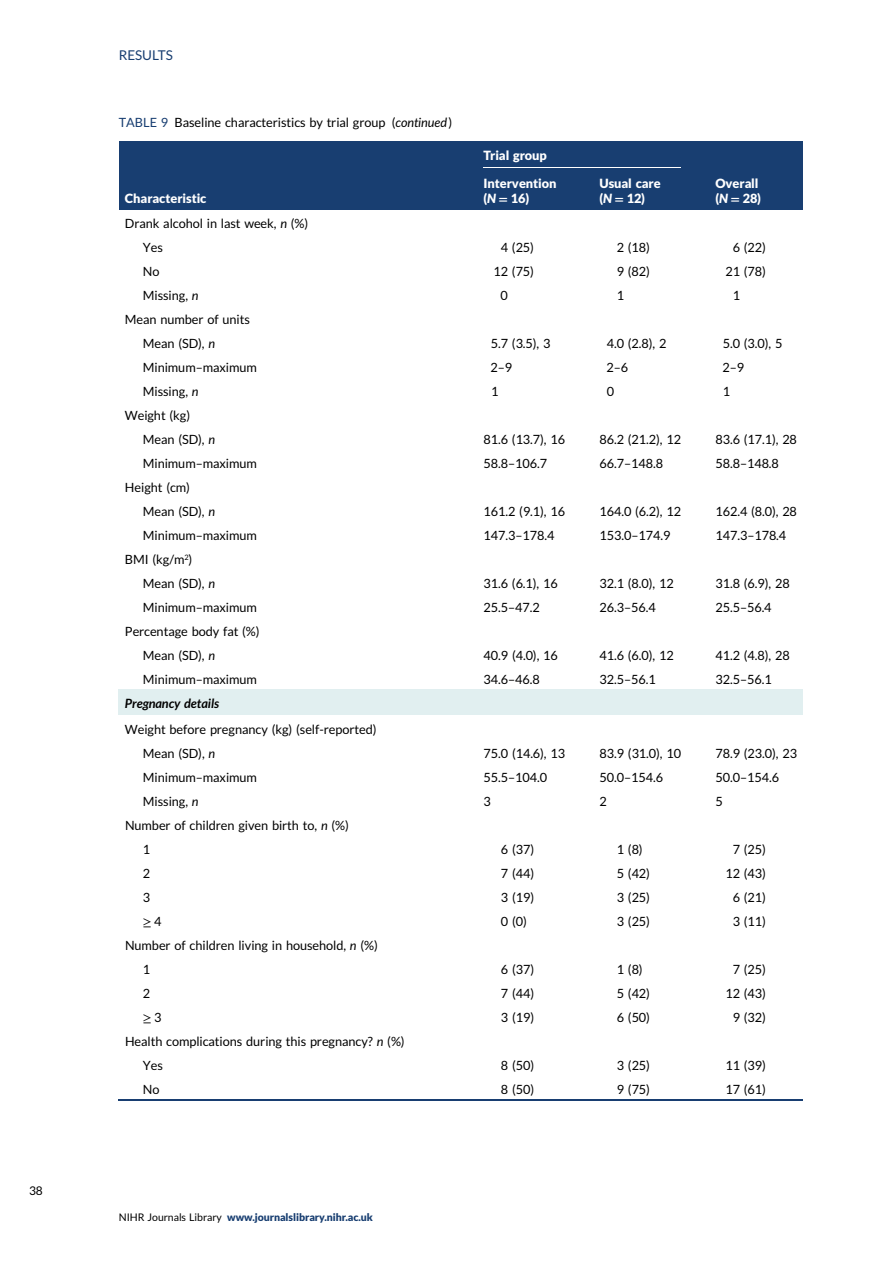
<style>
.page{position:relative;width:893px;height:1263px;background:#fff}
.page>*{position:absolute;margin:0;border:0;box-sizing:border-box;transform-origin:0 0}
.t1{font:13.5px "Adv T Ta 9 c 1 b 374";color:#183e71}
.t2{font:12.75px/24px "Adv T Ta 9 c 1 b 374";color:#000}
.t3{font:12.75px/15px "Adv T Tfac 587 ca.B";color:#fff}
.t4{font:12.75px "Adv TT9 c 438 aa 4.BI";color:#000}
.t5{font:12.75px "Adv T Td 877 c 31 c";color:#000}
.t6{font:12px "Adv T Ta 9 c 1 b 374";color:#000}
.t7{font:10.5px "Adv T Tfac 587 ca.B";color:#183e71}
.s1{color:#183e71}
.s2{font-family:"Adv T Teb 5 f 0 e 55.I"}
.s3{font-family:"Adv T Tdc 76 ebec.BI"}
.s4{font-family:"Adv TT8 b 40 f 9 c 2.B"}
.s5{font-style:inherit}
.s6{font-family:"Adv T Ta 9 c 1 b 374"}
.s7{font-family:"Adv T Ta 9 c 1 b 374";color:#000}
</style>
<div class="page">
<div style="left:119px;top:141px;width:365px;height:68px;background:#183e71"></div>
<div style="left:449px;top:141px;width:266px;height:27px;background:#183e71"></div>
<div style="left:681px;top:141px;width:122px;height:68px;background:#183e71"></div>
<div style="left:449px;top:168px;width:150px;height:41px;background:#183e71"></div>
<div style="left:565px;top:168px;width:150px;height:41px;background:#183e71"></div>
<div style="left:119px;top:689px;width:684px;height:26px;background:#e1eff0"></div>
<hr style="left:119px;top:1099px;width:684px;height:1px;background:#183e71">
<hr style="left:484px;top:167px;width:197px;height:1px;background:#fff">
<p class="t6" style="left:29px;top:1186px;width:15px">38</p>
<p class="t1" style="left:119px;top:50px;width:55px">RESULTS</p>
<p class="t2" style="left:119px;top:112px;width:335px"><span class="s1">TABLE 9</span> Baseline characteristics by trial group (<span class="s2">continued</span>)</p>
<p class="t3" style="left:125px;top:191px;width:83px">Characteristic</p>
<p class="t2" style="left:143px;top:212px;width:167px;text-indent:-18px">Drank alcohol in last week, <span class="s2">n</span> (%)<br>Yes</p>
<p class="t3" style="left:484px;top:149px;width:65px">Trial group</p>
<p class="t3" style="left:484px;top:176px;width:74px">Intervention (<span class="s3">N</span> <span class="s4">=</span> 16)</p>
<p class="t3" style="left:599px;top:176px;width:63px">Usual care (<span class="s3">N</span> <span class="s4">=</span> 12)</p>
<p class="t3" style="left:715px;top:176px;width:47px">Overall (<span class="s3">N</span> <span class="s4">=</span> 28)</p>
<p class="t2" style="left:501px;top:236px;width:35px">4 (25)</p>
<p class="t2" style="left:617px;top:236px;width:35px">2 (18)</p>
<p class="t2" style="left:733px;top:236px;width:35px">6 (22)</p>
<p class="t2" style="left:143px;top:261px;width:18px">No</p>
<p class="t2" style="left:493px;top:261px;width:42px">12 (75)</p>
<p class="t2" style="left:617px;top:261px;width:35px">9 (82)</p>
<p class="t2" style="left:725px;top:261px;width:42px">21 (78)</p>
<p class="t2" style="left:143px;top:284px;width:57px">Missing, <span class="s2">n</span></p>
<p class="t2" style="left:500px;top:284px;width:9px">0</p>
<p class="t2" style="left:617px;top:284px;width:9px">1</p>
<p class="t2" style="left:733px;top:284px;width:9px">1</p>
<p class="t2" style="left:143px;top:308px;width:109px;text-indent:-18px">Mean number of units<br>Mean (SD), <span class="s2">n</span></p>
<p class="t2" style="left:491px;top:332px;width:61px">5.7 (3.5), 3</p>
<p class="t2" style="left:607px;top:332px;width:61px">4.0 (2.8), 2</p>
<p class="t2" style="left:723px;top:332px;width:61px">5.0 (3.0), 5</p>
<p class="t2" style="left:143px;top:356px;width:115px">Minimum<span class="s5">–</span>maximum</p>
<p class="t2" style="left:491px;top:356px;width:23px">2<span class="s5">–</span>9</p>
<p class="t2" style="left:607px;top:356px;width:23px">2<span class="s5">–</span>6</p>
<p class="t2" style="left:722px;top:356px;width:23px">2<span class="s5">–</span>9</p>
<p class="t2" style="left:143px;top:380px;width:57px">Missing, <span class="s2">n</span></p>
<p class="t2" style="left:491px;top:380px;width:9px">1</p>
<p class="t2" style="left:607px;top:380px;width:9px">0</p>
<p class="t2" style="left:723px;top:380px;width:9px">1</p>
<p class="t2" style="left:143px;top:404px;width:74px;text-indent:-18px">Weight (kg)<br>Mean (SD), <span class="s2">n</span></p>
<p class="t2" style="left:484px;top:428px;width:83px">81.6 (13.7), 16</p>
<p class="t2" style="left:599px;top:428px;width:83px">86.2 (21.2), 12</p>
<p class="t2" style="left:715px;top:428px;width:83px">83.6 (17.1), 28</p>
<p class="t2" style="left:143px;top:452px;width:115px">Minimum<span class="s5">–</span>maximum</p>
<p class="t2" style="left:484px;top:452px;width:65px">58.8<span class="s5">–</span>106.7</p>
<p class="t2" style="left:599px;top:452px;width:65px">66.7<span class="s5">–</span>148.8</p>
<p class="t2" style="left:715px;top:452px;width:65px">58.8<span class="s5">–</span>148.8</p>
<p class="t2" style="left:143px;top:477px;width:74px;text-indent:-18px">Height (cm)<br>Mean (SD), <span class="s2">n</span></p>
<p class="t2" style="left:484px;top:500px;width:83px">161.2 (9.1), 16</p>
<p class="t2" style="left:599px;top:500px;width:83px">164.0 (6.2), 12</p>
<p class="t2" style="left:715px;top:500px;width:83px">162.4 (8.0), 28</p>
<p class="t2" style="left:143px;top:524px;width:115px">Minimum<span class="s5">–</span>maximum</p>
<p class="t2" style="left:484px;top:524px;width:72px">147.3<span class="s5">–</span>178.4</p>
<p class="t2" style="left:599px;top:524px;width:72px">153.0<span class="s5">–</span>174.9</p>
<p class="t2" style="left:715px;top:524px;width:72px">147.3<span class="s5">–</span>178.4</p>
<p class="t2" style="left:143px;top:548px;width:74px;text-indent:-18px">BMI (kg/m<sup>2</sup>)<br>Mean (SD), <span class="s2">n</span></p>
<p class="t2" style="left:484px;top:572px;width:76px">31.6 (6.1), 16</p>
<p class="t2" style="left:599px;top:572px;width:76px">32.1 (8.0), 12</p>
<p class="t2" style="left:715px;top:572px;width:76px">31.8 (6.9), 28</p>
<p class="t2" style="left:143px;top:596px;width:115px">Minimum<span class="s5">–</span>maximum</p>
<p class="t2" style="left:484px;top:596px;width:58px">25.5<span class="s5">–</span>47.2</p>
<p class="t2" style="left:599px;top:596px;width:58px">26.3<span class="s5">–</span>56.4</p>
<p class="t2" style="left:715px;top:596px;width:58px">25.5<span class="s5">–</span>56.4</p>
<p class="t2" style="left:143px;top:620px;width:118px;text-indent:-18px">Percentage body fat (%)<br>Mean (SD), <span class="s2">n</span></p>
<p class="t2" style="left:484px;top:644px;width:76px">40.9 (4.0), 16</p>
<p class="t2" style="left:599px;top:644px;width:76px">41.6 (6.0), 12</p>
<p class="t2" style="left:715px;top:644px;width:76px">41.2 (4.8), 28</p>
<p class="t2" style="left:143px;top:668px;width:115px">Minimum<span class="s5">–</span>maximum</p>
<p class="t2" style="left:484px;top:668px;width:58px">34.6<span class="s5">–</span>46.8</p>
<p class="t2" style="left:599px;top:668px;width:58px">32.5<span class="s5">–</span>56.1</p>
<p class="t2" style="left:715px;top:668px;width:58px">32.5<span class="s5">–</span>56.1</p>
<p class="t4" style="left:125px;top:699px;width:96px">Pregnancy details</p>
<p class="t2" style="left:143px;top:718px;width:235px;text-indent:-18px">Weight before pregnancy (kg) (self-reported)<br>Mean (SD), <span class="s2">n</span></p>
<p class="t2" style="left:484px;top:742px;width:83px">75.0 (14.6), 13</p>
<p class="t2" style="left:599px;top:742px;width:83px">83.9 (31.0), 10</p>
<p class="t2" style="left:715px;top:742px;width:83px">78.9 (23.0), 23</p>
<p class="t2" style="left:143px;top:766px;width:115px">Minimum<span class="s5">–</span>maximum</p>
<p class="t2" style="left:484px;top:766px;width:65px">55.5<span class="s5">–</span>104.0</p>
<p class="t2" style="left:600px;top:766px;width:65px">50.0<span class="s5">–</span>154.6</p>
<p class="t2" style="left:716px;top:766px;width:65px">50.0<span class="s5">–</span>154.6</p>
<p class="t2" style="left:143px;top:790px;width:57px">Missing, <span class="s2">n</span></p>
<p class="t2" style="left:484px;top:790px;width:9px">3</p>
<p class="t2" style="left:600px;top:790px;width:9px">2</p>
<p class="t2" style="left:716px;top:790px;width:9px">5</p>
<p class="t2" style="left:143px;top:814px;width:207px;text-indent:-18px">Number of children given birth to, <span class="s2">n</span> (%)<br>1</p>
<p class="t2" style="left:501px;top:838px;width:35px">6 (37)</p>
<p class="t2" style="left:617px;top:838px;width:27px">1 (8)</p>
<p class="t2" style="left:733px;top:838px;width:35px">7 (25)</p>
<p class="t2" style="left:143px;top:862px;width:9px">2</p>
<p class="t2" style="left:501px;top:862px;width:35px">7 (44)</p>
<p class="t2" style="left:617px;top:862px;width:35px">5 (42)</p>
<p class="t2" style="left:725px;top:862px;width:42px">12 (43)</p>
<p class="t2" style="left:143px;top:886px;width:9px">3</p>
<p class="t2" style="left:501px;top:886px;width:35px">3 (19)</p>
<p class="t2" style="left:617px;top:886px;width:35px">3 (25)</p>
<p class="t2" style="left:733px;top:886px;width:35px">6 (21)</p>
<p class="t5" style="left:143px;top:913px;width:20px">≥<span class="s6">4</span></p>
<p class="t2" style="left:501px;top:910px;width:27px">0 (0)</p>
<p class="t2" style="left:617px;top:910px;width:35px">3 (25)</p>
<p class="t2" style="left:733px;top:910px;width:35px">3 (11)</p>
<p class="t2" style="left:143px;top:934px;width:236px;text-indent:-18px">Number of children living in household, <span class="s2">n</span> (%)<br>1</p>
<p class="t2" style="left:501px;top:958px;width:35px">6 (37)</p>
<p class="t2" style="left:617px;top:958px;width:27px">1 (8)</p>
<p class="t2" style="left:733px;top:958px;width:35px">7 (25)</p>
<p class="t2" style="left:143px;top:982px;width:9px">2</p>
<p class="t2" style="left:501px;top:982px;width:35px">7 (44)</p>
<p class="t2" style="left:617px;top:982px;width:35px">5 (42)</p>
<p class="t2" style="left:725px;top:982px;width:42px">12 (43)</p>
<p class="t5" style="left:143px;top:1009px;width:20px">≥<span class="s6">3</span></p>
<p class="t2" style="left:501px;top:1006px;width:35px">3 (19)</p>
<p class="t2" style="left:617px;top:1006px;width:35px">6 (50)</p>
<p class="t2" style="left:733px;top:1006px;width:35px">9 (32)</p>
<p class="t2" style="left:143px;top:1030px;width:263px;text-indent:-18px">Health complications during this pregnancy? <span class="s2">n</span> (%)<br>Yes</p>
<p class="t2" style="left:501px;top:1054px;width:35px">8 (50)</p>
<p class="t2" style="left:617px;top:1054px;width:35px">3 (25)</p>
<p class="t2" style="left:725px;top:1054px;width:42px">11 (39)</p>
<p class="t2" style="left:143px;top:1078px;width:18px">No</p>
<p class="t2" style="left:501px;top:1078px;width:35px">8 (50)</p>
<p class="t2" style="left:617px;top:1078px;width:35px">9 (75)</p>
<p class="t2" style="left:725px;top:1078px;width:42px">17 (61)</p>
<p class="t7" style="left:119px;top:1213px;width:255px"><span class="s7">NIHR Journals Library</span> www.journalslibrary.nihr.ac.uk</p>
</div>
